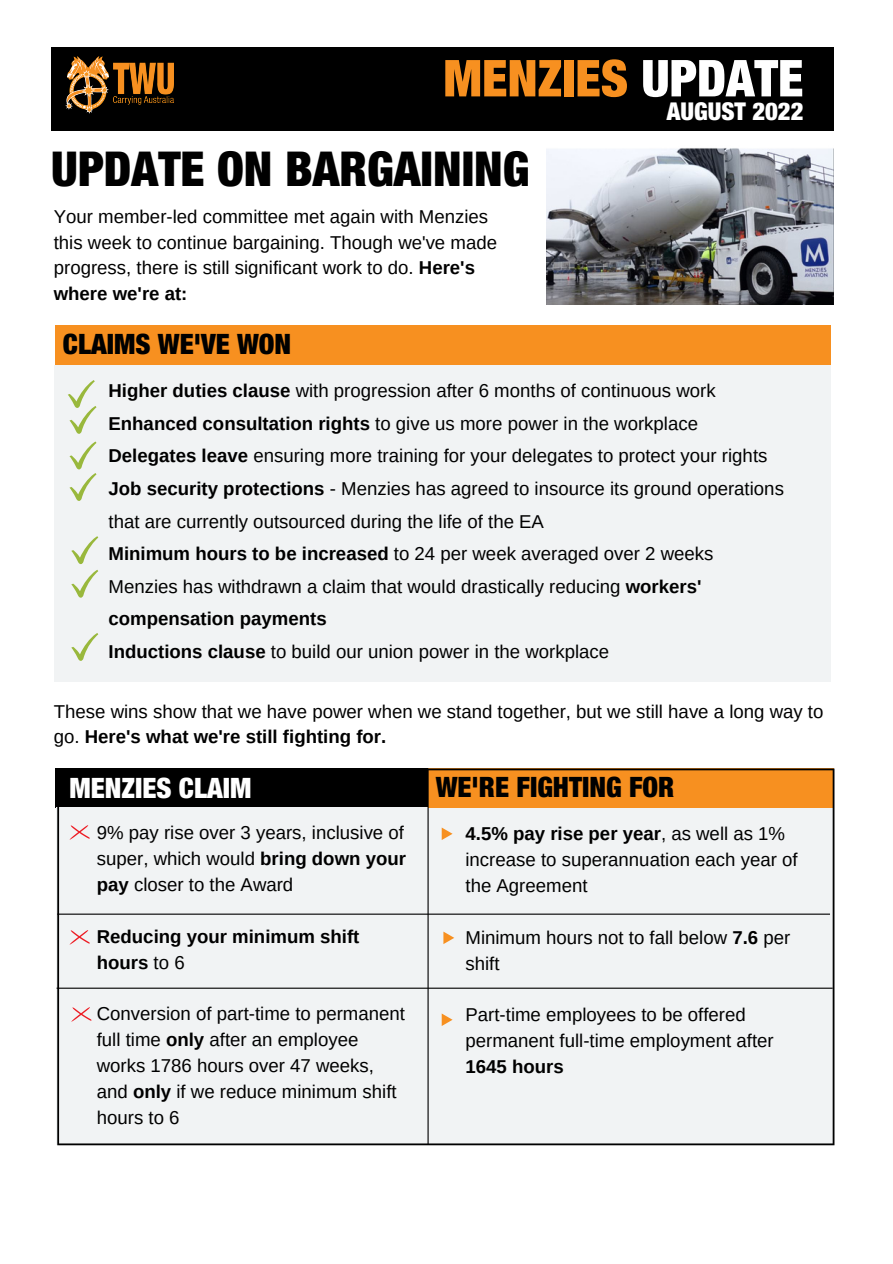
<style>
.page{position:relative;width:893px;height:1264px;background:#fff}
.page>*{position:absolute;margin:0;border:0;box-sizing:border-box;transform-origin:0 0}
.t1{font:900 condensed 50.85px "Helvetica Neue LT Std";color:#f79020}
.t2{font:900 condensed 48.15px "Helvetica Neue LT Std";color:#000}
.t3{font:900 condensed 28.05px "Helvetica Neue LT Std";color:#000}
.t4{font:900 condensed 28.05px "Helvetica Neue LT Std";color:#fff}
.t5{font:900 condensed 24.6px "Helvetica Neue LT Std";color:#fff}
.t6{font:18.6px/25.8px "Arimo";color:#000}
.t7{font:700 18.6px/25.8px "Arimo";color:#000}
.s1{color:#fff}
.s2{font-weight:700}
.s3{font-weight:400}
</style>
<div class="page">
<div style="left:51px;top:48px;width:783px;height:83px;background:#000"></div>
<img style="left:66px;top:56px;width:108px;height:58px">
<div style="left:55px;top:365px;width:775px;height:316px;background:#f1f3f4"></div>
<img style="left:547px;top:148px;width:286px;height:157px">
<div style="left:55px;top:325px;width:775px;height:40px;background:#f79020"></div>
<svg style="left:69px;top:441px;width:27px;height:60px"></svg>
<svg style="left:57px;top:768px;width:777px;height:377px;fill:#f1f3f4"></svg>
<svg style="left:70px;top:930px;width:20px;height:14px"></svg>
<svg style="left:71px;top:1007px;width:20px;height:14px"></svg>
<hr style="left:57px;top:913px;width:773px;height:1px;background:#000">
<hr style="left:57px;top:987px;width:775px;height:1px;background:#000">
<hr style="left:427px;top:768px;width:1px;height:376px;background:#000">
<svg style="left:68px;top:380px;width:28px;height:54px"></svg>
<svg style="left:71px;top:536px;width:27px;height:61px"></svg>
<svg style="left:71px;top:633px;width:27px;height:28px"></svg>
<h1 class="t1" style="left:443px;top:60px;width:361px">MENZIES <span class="s1">UPDATE</span></h1>
<h3 class="t5" style="left:666px;top:103px;width:138px">AUGUST 2022</h3>
<h2 class="t2" style="left:51px;top:151px;width:479px">UPDATE ON BARGAINING</h2>
<p class="t6" style="left:54px;top:203px;width:444px">Your member-led committee met again with Menzies this week to continue bargaining. Though we've made progress, there is still significant work to do. <span class="s2">Here's where we're at:</span></p>
<h3 class="t3" style="left:63px;top:334px;width:230px">CLAIMS WE'VE WON</h3>
<p class="t6" style="left:108px;top:374px;width:677px;line-height:32.5px"><span class="s2">Higher duties clause</span> with progression after 6 months of continuous work <span class="s2">Enhanced consultation rights</span> to give us more power in the workplace <span class="s2">Delegates leave</span> ensuring more training for your delegates to protect your rights <span class="s2">Job security protections</span> - Menzies has agreed to insource its ground operations that are currently outsourced during the life of the EA<br><span class="s2">Minimum hours to be increased</span> to 24 per week averaged over 2 weeks Menzies has withdrawn a claim that would drastically reducing <span class="s2">workers' compensation payments<br>Inductions clause</span> to build our union power in the workplace</p>
<p class="t6" style="left:54px;top:698px;width:771px">These wins show that we have power when we stand together, but we still have a long way to go. <span class="s2">Here's what we're still fighting for.</span></p>
<h3 class="t3" style="left:435px;top:777px;width:240px">WE'RE FIGHTING FOR</h3>
<h3 class="t4" style="left:70px;top:778px;width:183px">MENZIES CLAIM</h3>
<p class="t6" style="left:97px;top:820px;width:311px;text-align:justify">9% pay rise over 3 years, inclusive of super, which would <span class="s2">bring down your pay</span> closer to the Award</p>
<p class="t7" style="left:97px;top:923px;width:264px">Reducing your minimum shift hours <span class="s3">to 6</span></p>
<p class="t6" style="left:97px;top:1001px;width:310px">Conversion of part-time to permanent full time <span class="s2">only</span> after an employee works 1786 hours over 47 weeks, and <span class="s2">only</span> if we reduce minimum shift hours to 6</p>
<p class="t6" style="left:465px;top:820px;width:333px"><span class="s2">4.5% pay rise per year</span>, as well as 1% increase to superannuation each year of the Agreement</p>
<p class="t6" style="left:465px;top:924px;width:326px">Minimum hours not to fall below <span class="s2">7.6</span> per shift</p>
<p class="t6" style="left:465px;top:1001px;width:310px">Part-time employees to be offered permanent full-time employment after</p>
<p class="t7" style="left:465px;top:1053px;width:100px">1645 hours</p>
</div>
